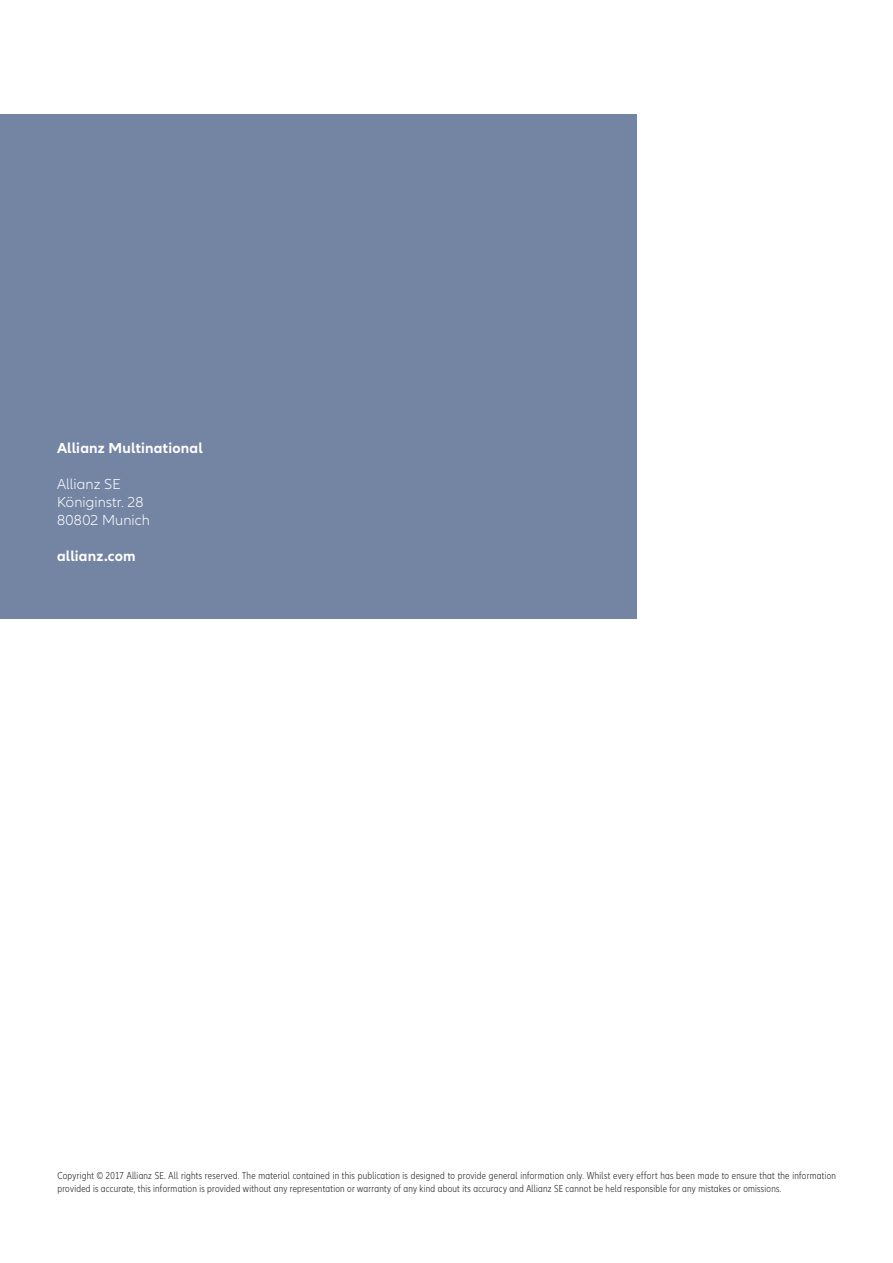
<style>
.page{position:relative;width:893px;height:1263px;background:#fff}
.page>*{position:absolute;margin:0;border:0;box-sizing:border-box;transform-origin:0 0}
.Copy{font:300 15px/18px "Allianz Neo";letter-spacing:.005em;color:#fff}
.Copy-2{font:700 15px "Allianz Neo";letter-spacing:.015em;color:#fff}
.footnote{font:300 condensed 10.5px/12.6px "Allianz Neo";letter-spacing:.025em;color:#231f20}
</style>
<div class="page">
<div style="left:0;top:115px;width:636px;height:504px;background:#7484a3"></div>
<p class="Copy-2" style="left:57px;top:440px;width:147px">Allianz Multinational</p>
<p class="Copy" style="left:57px;top:476px;width:94px">Allianz SE<br>Königinstr. 28<br>80802 Munich</p>
<p class="Copy-2" style="left:57px;top:548px;width:80px">allianz.com</p>
<p class="footnote" style="left:57px;top:1169px;width:780px">Copyright © 2017 Allianz SE. All rights reserved. The material contained in this publication is designed to provide general information only. Whilst every effort has been made to ensure that the information provided is accurate, this information is provided without any representation or warranty of any kind about its accuracy and Allianz SE cannot be held responsible for any mistakes or omissions.</p>
</div>
